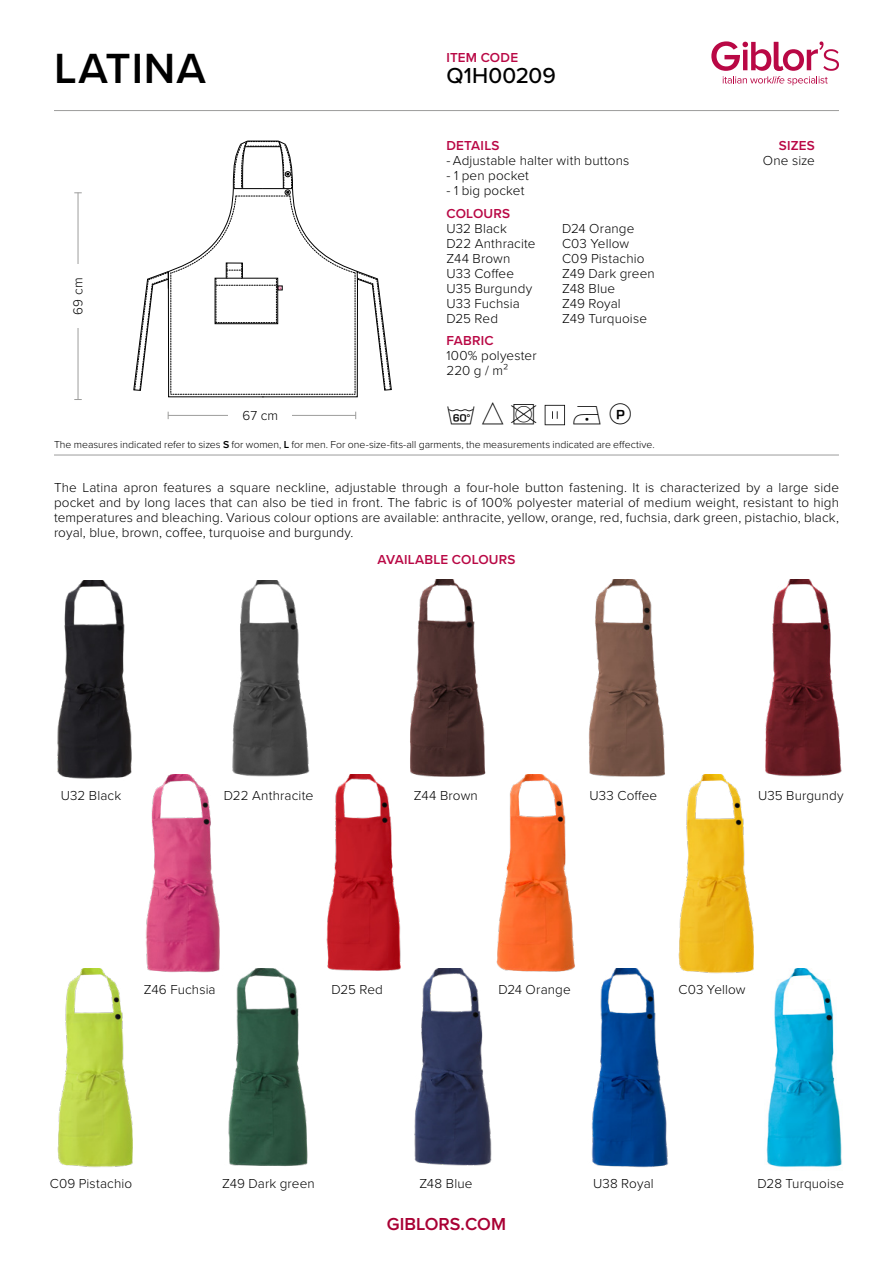
<style>
.page{position:relative;width:893px;height:1263px;background:#fff}
.page>*{position:absolute;margin:0;border:0;box-sizing:border-box;transform-origin:0 0}
.t1{font:600 43.8px "Proxima Nova";letter-spacing:.025em;color:#000}
.t2{font:500 22.5px "Proxima Nova";color:#000}
.t3{font:600 18px "Proxima Nova";color:#a90034}
.t4{font:300 13.5px/15px "Proxima Nova";letter-spacing:.01em;color:#000}
.t5{font:600 13.5px "Proxima Nova";letter-spacing:.015em;color:#b90845}
.t6{font:300 10.5px "Proxima Nova";color:#000}
.s1{font-weight:600}
</style>
<div class="page">
<svg style="left:711px;top:41px;width:128px;height:44px"></svg>
<hr style="left:54px;top:110px;width:785px;height:1px;background:#9d9d9c">
<hr style="left:54px;top:455px;width:785px;height:1px;background:#9d9d9c">
<svg style="left:545px;top:405px;width:20px;height:20px"></svg>
<hr style="left:78px;top:193px;width:1px;height:207px;background:#9d9d9c">
<div style="left:72px;top:264px;width:10px;height:64px;background:#fff"></div>
<svg style="left:133px;top:140px;width:259px;height:257px"></svg>
<hr style="left:168px;top:415px;width:188px;height:1px;background:#9d9d9c">
<div style="left:228px;top:409px;width:64px;height:11px;background:#fff"></div>
<img style="left:57px;top:968px;width:76px;height:200px">
<img style="left:228px;top:969px;width:80px;height:197px">
<img style="left:414px;top:969px;width:78px;height:197px">
<img style="left:591px;top:969px;width:78px;height:199px">
<img style="left:766px;top:969px;width:76px;height:198px">
<img style="left:57px;top:580px;width:75px;height:199px">
<img style="left:232px;top:580px;width:78px;height:197px">
<img style="left:410px;top:580px;width:76px;height:197px">
<img style="left:589px;top:580px;width:76px;height:197px">
<img style="left:765px;top:580px;width:77px;height:197px">
<img style="left:145px;top:774px;width:75px;height:199px">
<img style="left:326px;top:774px;width:75px;height:197px">
<img style="left:487px;top:774px;width:88px;height:204px">
<img style="left:666px;top:774px;width:88px;height:204px">
<h1 class="t1" style="left:54px;top:36px;width:153px">LATINA</h1>
<p class="t4" style="left:70px;top:314px;width:38px;rotate:-90deg">69 cm</p>
<p class="t4" style="left:242px;top:407px;width:37px">67 cm</p>
<p class="t5" style="left:446px;top:48px;width:73px">ITEM CODE</p>
<h2 class="t2" style="left:446px;top:59px;width:111px">Q1H00209</h2>
<p class="t5" style="left:446px;top:136px;width:55px">DETAILS</p>
<p class="t4" style="left:446px;top:152px;width:184px">- Adjustable halter with buttons</p>
<p class="t4" style="left:446px;top:167px;width:84px">- 1 pen pocket</p>
<p class="t4" style="left:446px;top:182px;width:79px">- 1 big pocket</p>
<p class="t5" style="left:446px;top:203px;width:65px">COLOURS</p>
<p class="t4" style="left:446px;top:220px;width:91px">U32 Black<br>D22 Anthracite<br>Z44 Brown<br>U33 Coffee<br>U35 Burgundy<br>U33 Fuchsia<br>D25 Red</p>
<p class="t4" style="left:562px;top:220px;width:94px">D24 Orange<br>C03 Yellow<br>C09 Pistachio<br>Z49 Dark green<br>Z48 Blue<br>Z49 Royal<br>Z49 Turquoise</p>
<p class="t5" style="left:446px;top:331px;width:49px">FABRIC</p>
<p class="t4" style="left:446px;top:348px;width:92px">100% polyester<br>220 g / m²</p>
<p class="t6" style="left:54px;top:436px;width:602px">The measures indicated refer to sizes <span class="s1">S</span> for women, <span class="s1">L</span> for men. For one-size-fits-all garments, the measurements indicated are effective.</p>
<p class="t5" style="left:779px;top:136px;width:38px">SIZES</p>
<p class="t4" style="left:763px;top:152px;width:53px">One size</p>
<p class="t4" style="left:54px;top:479px;width:787px;text-align:justify">The Latina apron features a square neckline, adjustable through a four-hole button fastening. It is characterized by a large side pocket and by long laces that can also be tied in front. The fabric is of 100% polyester material of medium weight, resistant to high temperatures and bleaching. Various colour options are available: anthracite, yellow, orange, red, fuchsia, dark green, pistachio, black, royal, blue, brown, coffee, turquoise and burgundy.</p>
<p class="t5" style="left:377px;top:549px;width:140px">AVAILABLE COLOURS</p>
<p class="t4" style="left:61px;top:787px;width:62px">U32 Black</p>
<p class="t4" style="left:224px;top:787px;width:91px">D22 Anthracite</p>
<p class="t4" style="left:414px;top:787px;width:65px">Z44 Brown</p>
<p class="t4" style="left:590px;top:787px;width:69px">U33 Coffee</p>
<p class="t4" style="left:758px;top:787px;width:87px">U35 Burgundy</p>
<p class="t4" style="left:144px;top:981px;width:73px">Z46 Fuchsia</p>
<p class="t4" style="left:331px;top:981px;width:53px">D25 Red</p>
<p class="t4" style="left:498px;top:981px;width:74px">D24 Orange</p>
<p class="t4" style="left:679px;top:981px;width:69px">C03 Yellow</p>
<p class="t4" style="left:50px;top:1176px;width:84px">C09 Pistachio</p>
<p class="t4" style="left:222px;top:1176px;width:94px">Z49 Dark green</p>
<p class="t4" style="left:419px;top:1176px;width:54px">Z48 Blue</p>
<p class="t4" style="left:593px;top:1176px;width:62px">U38 Royal</p>
<p class="t4" style="left:757px;top:1176px;width:88px">D28 Turquoise</p>
<h3 class="t3" style="left:387px;top:1210px;width:121px">GIBLORS.COM</h3>
</div>
